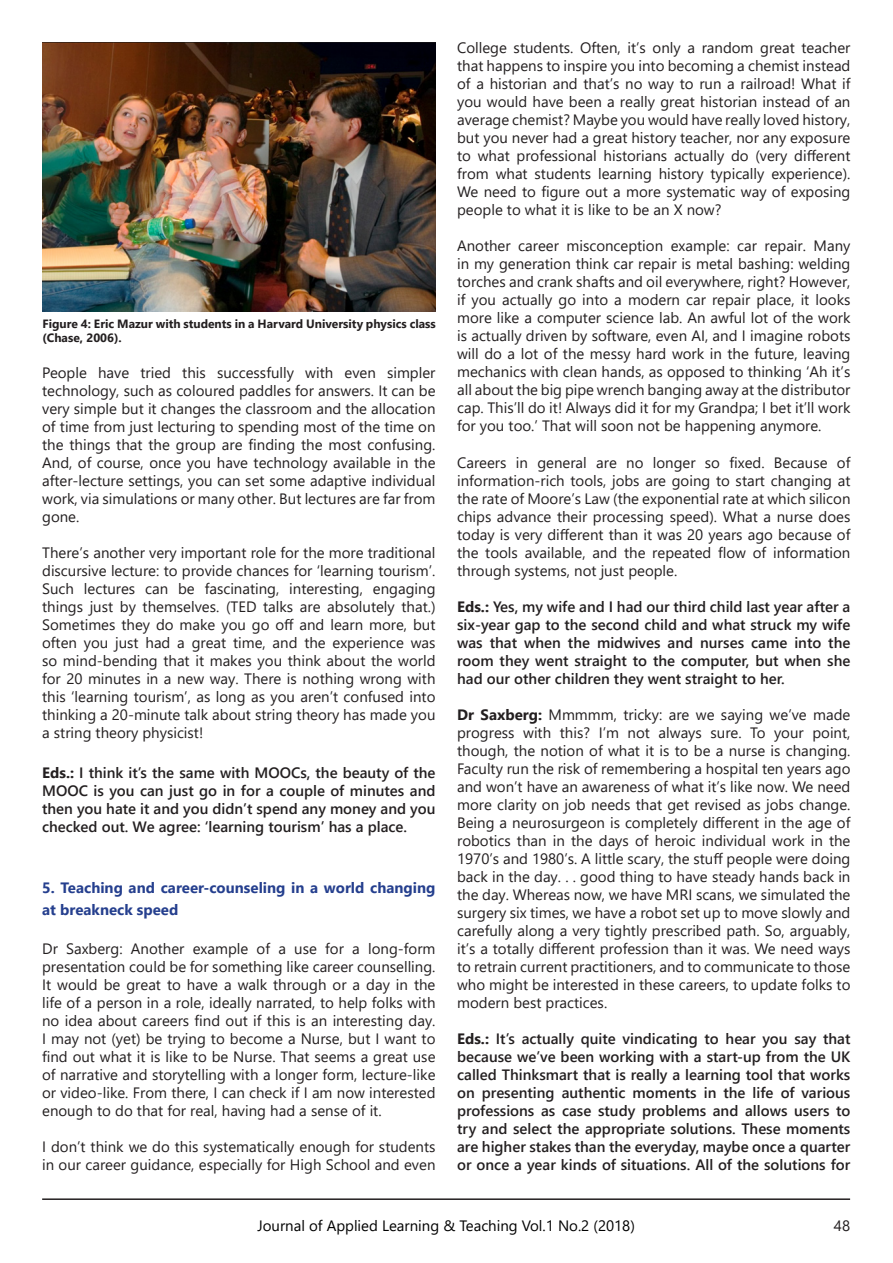
<style>
.page{position:relative;width:893px;height:1263px;background:#fff}
.page>*{position:absolute;margin:0;border:0;box-sizing:border-box;transform-origin:0 0}
.t1{font:15px/18px "Segoe UI";color:#231f20;text-align:justify}
.t2{font:600 15px/18px "Segoe UI";color:#231f20;text-align:justify}
.t3{font:700 15px/21.6px "Segoe UI";color:#253f8e}
.t4{font:15px "Segoe UI";color:#000}
.t5{font:700 12px/14.4px "Segoe UI";color:#231f20}
.s1{font-weight:700}
</style>
<div class="page">
<hr style="left:42px;top:1198px;width:808px;height:2px;background:#231f20">
<img style="left:43px;top:43px;width:393px;height:268px">
<p class="t5" style="left:43px;top:315px;width:395px">Figure 4: Eric Mazur with students in a Harvard University physics class (Chase, 2006).</p>
<p class="t1" style="left:42px;top:362px;width:395px">People have tried this successfully with even simpler technology, such as coloured paddles for answers. It can be very simple but it changes the classroom and the allocation of time from just lecturing to spending most of the time on the things that the group are finding the most confusing.<br>And, of course, once you have technology available in the after-lecture settings, you can set some adaptive individual work, via simulations or many other. But lectures are far from gone.</p>
<p class="t1" style="left:42px;top:542px;width:395px">There’s another very important role for the more traditional discursive lecture: to provide chances for ‘learning tourism’.<br>Such lectures can be fascinating, interesting, engaging things just by themselves. (TED talks are absolutely that.)<br>Sometimes they do make you go off and learn more, but often you just had a great time, and the experience was so mind-bending that it makes you think about the world for 20 minutes in a new way. There is nothing wrong with this ‘learning tourism’, as long as you aren’t confused into thinking a 20-minute talk about string theory has made you a string theory physicist!</p>
<p class="t2" style="left:42px;top:762px;width:395px"><span class="s1">Eds.:</span> I think it’s the same with MOOCs, the beauty of the MOOC is you can just go in for a couple of minutes and then you hate it and you didn’t spend any money and you checked out. We agree: ‘learning tourism’ has a place.</p>
<p class="t3" style="left:42px;top:876px;width:395px">5. Teaching and career-counseling in a world changing at breakneck speed</p>
<p class="t1" style="left:42px;top:938px;width:395px">Dr Saxberg: Another example of a use for a long-form presentation could be for something like career counselling.<br>It would be great to have a walk through or a day in the life of a person in a role, ideally narrated, to help folks with no idea about careers find out if this is an interesting day.<br>I may not (yet) be trying to become a Nurse, but I want to find out what it is like to be Nurse. That seems a great use of narrative and storytelling with a longer form, lecture-like or video-like. From there, I can check if I am now interested enough to do that for real, having had a sense of it.</p>
<p class="t1" style="left:42px;top:1136px;width:395px">I don’t think we do this systematically enough for students in our career guidance, especially for High School and even</p>
<p class="t1" style="left:457px;top:38px;width:395px">College students. Often, it’s only a random great teacher that happens to inspire you into becoming a chemist instead of a historian and that’s no way to run a railroad! What if you would have been a really great historian instead of an average chemist? Maybe you would have really loved history, but you never had a great history teacher, nor any exposure to what professional historians actually do (very different from what students learning history typically experience).<br>We need to figure out a more systematic way of exposing people to what it is like to be an X now?</p>
<p class="t1" style="left:457px;top:236px;width:395px">Another career misconception example: car repair. Many in my generation think car repair is metal bashing: welding torches and crank shafts and oil everywhere, right? However, if you actually go into a modern car repair place, it looks more like a computer science lab. An awful lot of the work is actually driven by software, even AI, and I imagine robots will do a lot of the messy hard work in the future, leaving mechanics with clean hands, as opposed to thinking ‘Ah it’s all about the big pipe wrench banging away at the distributor cap. This’ll do it! Always did it for my Grandpa; I bet it’ll work for you too.’ That will soon not be happening anymore.</p>
<p class="t1" style="left:457px;top:452px;width:395px">Careers in general are no longer so fixed. Because of information-rich tools, jobs are going to start changing at the rate of Moore’s Law (the exponential rate at which silicon chips advance their processing speed). What a nurse does today is very different than it was 20 years ago because of the tools available, and the repeated flow of information through systems, not just people.</p>
<p class="t2" style="left:457px;top:596px;width:395px"><span class="s1">Eds.:</span> Yes, my wife and I had our third child last year after a six-year gap to the second child and what struck my wife was that when the midwives and nurses came into the room they went straight to the computer, but when she had our other children they went straight to her.</p>
<p class="t1" style="left:457px;top:704px;width:395px"><span class="s1">Dr Saxberg:</span> Mmmmm, tricky: are we saying we’ve made progress with this? I’m not always sure. To your point, though, the notion of what it is to be a nurse is changing.<br>Faculty run the risk of remembering a hospital ten years ago and won’t have an awareness of what it’s like now. We need more clarity on job needs that get revised as jobs change.<br>Being a neurosurgeon is completely different in the age of robotics than in the days of heroic individual work in the 1970’s and 1980’s. A little scary, the stuff people were doing back in the day. . . good thing to have steady hands back in the day. Whereas now, we have MRI scans, we simulated the surgery six times, we have a robot set up to move slowly and carefully along a very tightly prescribed path. So, arguably, it’s a totally different profession than it was. We need ways to retrain current practitioners, and to communicate to those who might be interested in these careers, to update folks to modern best practices.</p>
<p class="t2" style="left:457px;top:1028px;width:395px"><span class="s1">Eds.:</span> It’s actually quite vindicating to hear you say that because we’ve been working with a start-up from the UK called Thinksmart that is really a learning tool that works on presenting authentic moments in the life of various professions as case study problems and allows users to try and select the appropriate solutions. These moments are higher stakes than the everyday, maybe once a quarter or once a year kinds of situations. All of the solutions for</p>
<p class="t4" style="left:257px;top:1211px;width:379px">Journal of Applied Learning &amp; Teaching Vol.1 No.2 (2018)</p>
<p class="t1" style="left:834px;top:1215px;width:18px">48</p>
</div>
